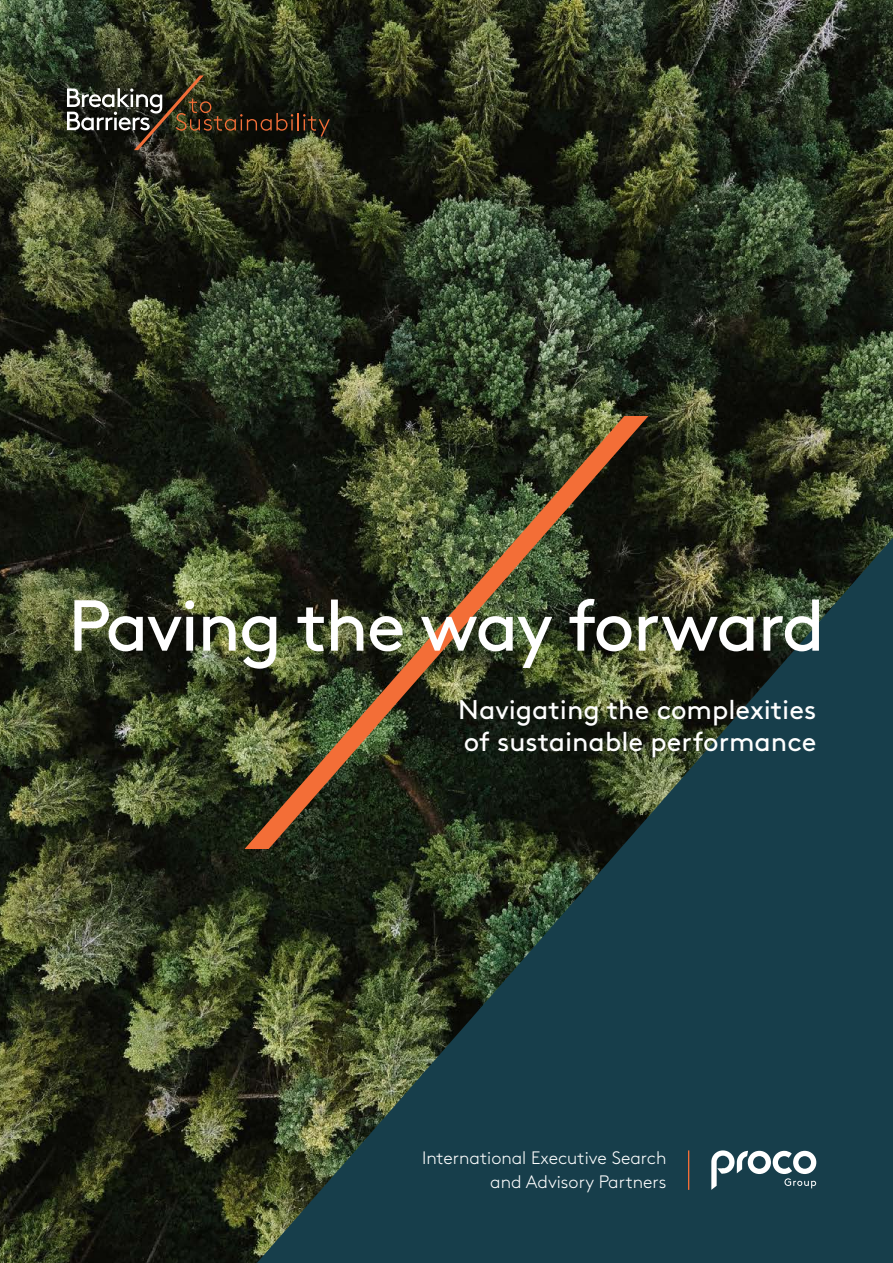
<style>
.page{position:relative;width:893px;height:1263px;background:#fff}
.page>*{position:absolute;margin:0;border:0;box-sizing:border-box;transform-origin:0 0}
.t1{font:72px "Brown";letter-spacing:-.03em;color:#fff}
.t2{font:27px/32.4px "Brown";color:#fff}
.t3{font:300 18px/24px "Brown";color:#fff;text-align:right}
</style>
<div class="page">
<img style="left:0;top:0;width:893px;height:1263px">
<svg style="left:257px;top:538px;width:636px;height:725px;background:#213e3e"></svg>
<svg style="left:711px;top:1150px;width:105px;height:40px"></svg>
<hr style="left:688px;top:1150px;width:1px;height:40px;background:#f36e37">
<svg style="left:244px;top:416px;width:404px;height:433px;background:#383921"></svg>
<svg style="left:67px;top:75px;width:263px;height:75px;background:#353223"></svg>
<h1 class="t1" style="left:68px;top:571px;width:759px">Paving the way forward</h1>
<p class="t2" style="left:458px;top:691px;width:360px">Navigating the complexities of sustainable performance</p>
<p class="t3" style="left:422px;top:1144px;width:246px">International Executive Search and Advisory Partners</p>
</div>
